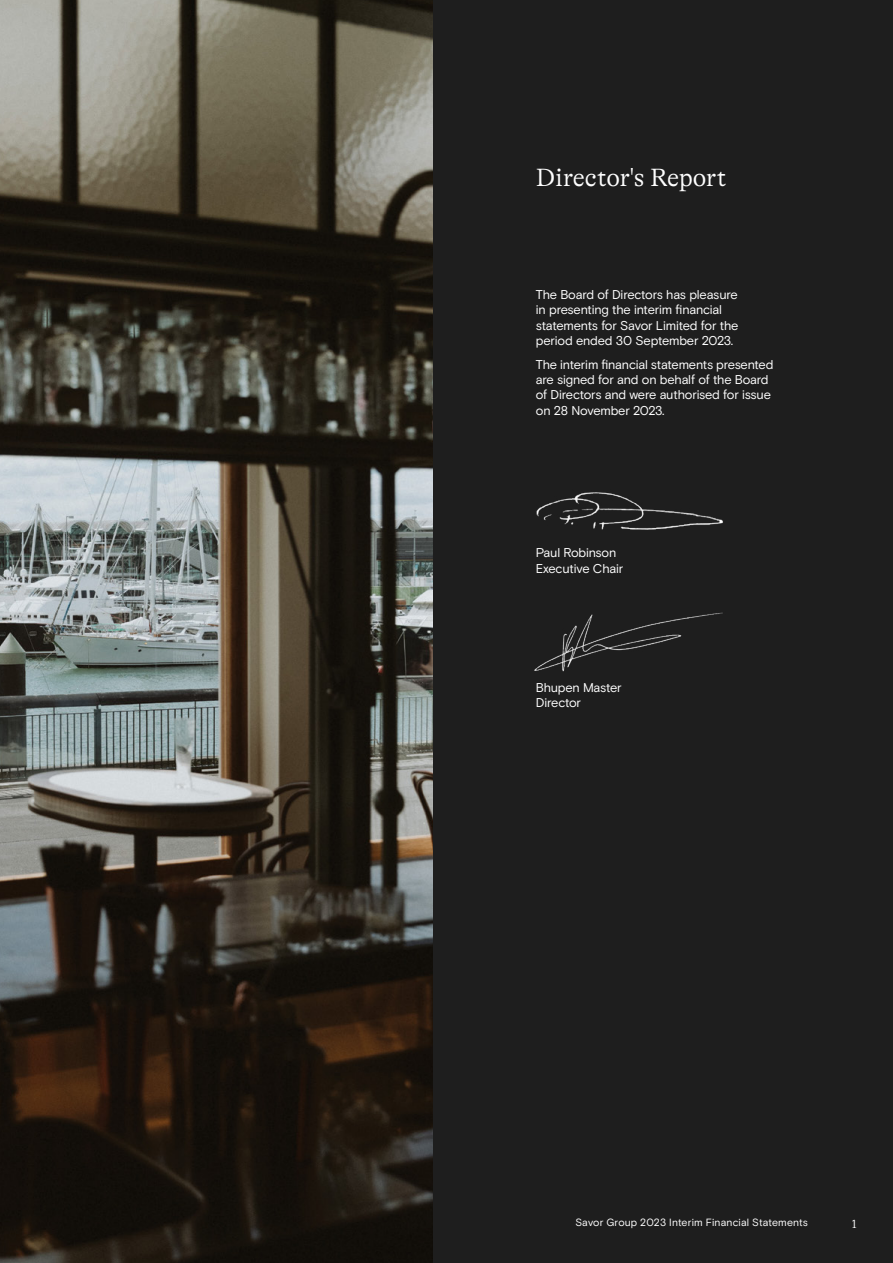
<style>
.page{position:relative;width:893px;height:1263px;background:#fff}
.page>*{position:absolute;margin:0;border:0;box-sizing:border-box;transform-origin:0 0}
.t1{font:300 25.35px "GT Alpina";letter-spacing:-.005em;color:#fff}
.t2{font:12.75px/15.3px "Basis Grotesque Arabic Pro";letter-spacing:-.015em;color:#fff}
.t3{font:300 12px "GT Alpina";color:#fff}
.t4{font:10.5px "Basis Grotesque Arabic Pro";letter-spacing:.015em;color:#fff}
</style>
<div class="page">
<img style="left:0;top:0;width:434px;height:1263px">
<div style="left:434px;top:0;width:459px;height:1263px;background:#1e1e1e"></div>
<img style="left:536px;top:492px;width:187px;height:37px">
<img style="left:534px;top:612px;width:189px;height:60px">
<h1 class="t1" style="left:536px;top:163px;width:192px">Director's Report</h1>
<p class="t2" style="left:536px;top:288px;width:204px">The Board of Directors has pleasure in presenting the interim financial statements for Savor Limited for the period ended 30 September 2023.</p>
<p class="t2" style="left:536px;top:358px;width:239px">The interim financial statements presented are signed for and on behalf of the Board of Directors and were authorised for issue on 28 November 2023.</p>
<p class="t2" style="left:536px;top:547px;width:89px">Paul Robinson<br>Executive Chair</p>
<p class="t2" style="left:536px;top:681px;width:87px">Bhupen Master<br>Director</p>
<p class="t4" style="left:575px;top:1216px;width:234px">Savor Group 2023 Interim Financial Statements</p>
<p class="t3" style="left:852px;top:1217px;width:7px">1</p>
</div>
